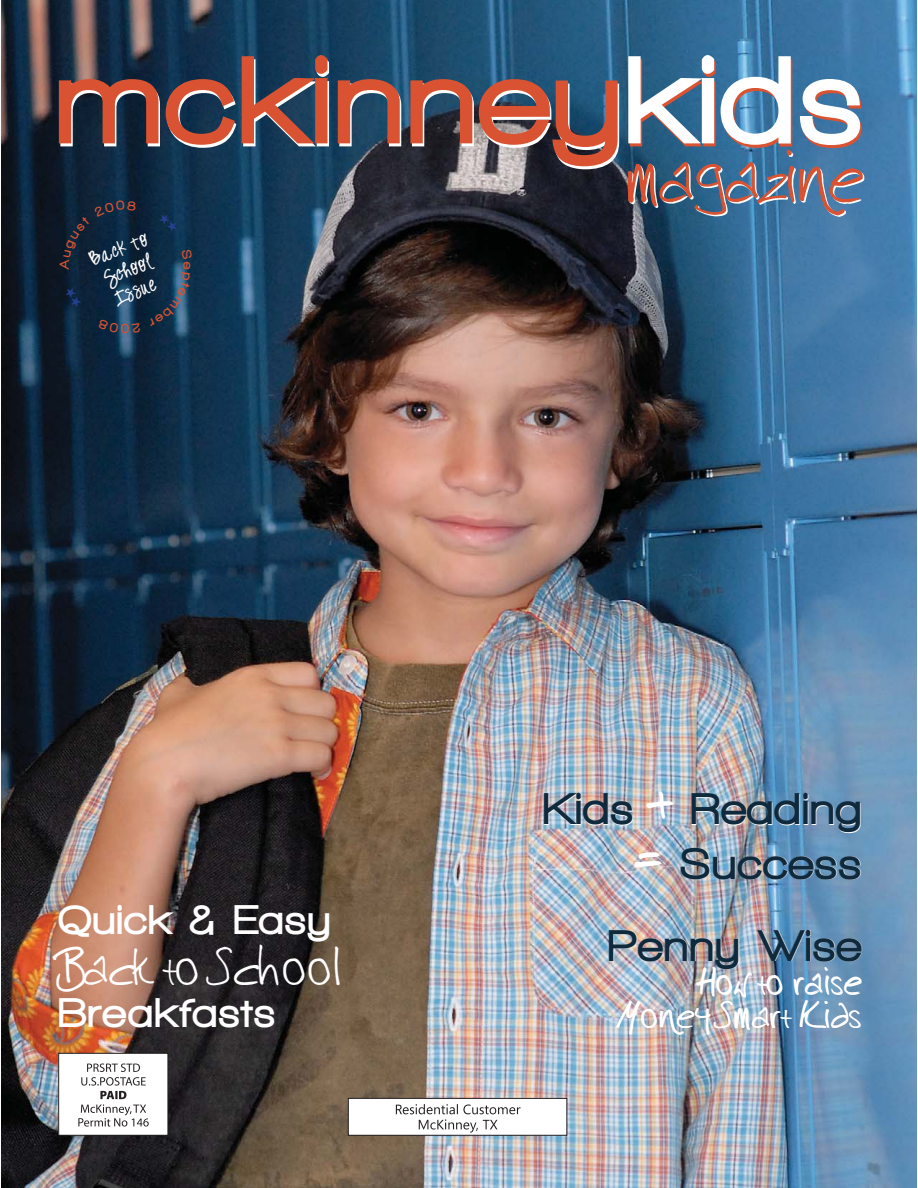
<style>
.page{position:relative;width:918px;height:1188px;background:#fff}
.page>*{position:absolute;margin:0;border:0;box-sizing:border-box;transform-origin:0 0}
.t1{font:59.1px "harrison";color:#fff}
.t2{font:900 45.45px/54.6px "Walkway";letter-spacing:.04em;color:#0f293d;text-align:right}
.t3{font:900 42.6px "Walkway";letter-spacing:.04em;color:#fff}
.t4{font:42.6px "harrison";letter-spacing:.04em;color:#fff}
.t5{font:30.3px/33.5px "harrison";letter-spacing:.04em;color:#fff;text-align:right}
.t6{font:13.65px/22.5px "Digs My Hart";color:#fff;text-align:center}
.s1{font-family:"harrison";font-weight:400;color:#fff}
</style>
<div class="page">
<img style="left:2px;top:0;width:914px;height:1188px">
<svg style="left:60px;top:58px;width:559px;height:111px;background:#3d4d5f"></svg>
<div style="left:348px;top:1098px;width:219px;height:37px;background:#fff"></div>
<div style="left:348px;top:1098px;width:219px;height:38px;border:1px solid #231f20"></div>
<div style="left:59px;top:1053px;width:109px;height:82px;background:#fff"></div>
<div style="left:58px;top:1053px;width:110px;height:83px;border:1px solid #231f20"></div>
<svg style="left:78px;top:1063px;width:71px;height:64px"></svg>
<svg style="left:396px;top:1104px;width:125px;height:29px"></svg>
<svg style="left:59px;top:55px;width:559px;height:111px;background:#5f4f56"></svg>
<svg style="left:628px;top:55px;width:234px;height:93px"></svg>
<svg style="left:60px;top:201px;width:76px;height:69px;background:#0b243a"></svg>
<svg style="left:148px;top:249px;width:45px;height:77px;background:#173c58"></svg>
<svg style="left:98px;top:319px;width:43px;height:15px"></svg>
<svg style="left:158px;top:211px;width:22px;height:22px"></svg>
<svg style="left:63px;top:286px;width:19px;height:23px"></svg>
<p class="t6" style="left:86px;top:248px;width:62px;rotate:-21deg">Back to<br>School<br>Issue</p>
<p class="t3" style="left:59px;top:905px;width:273px">Quick &amp; Easy</p>
<p class="t4" style="left:59px;top:949px;width:283px">Back to School</p>
<p class="t3" style="left:59px;top:998px;width:217px">Breakfasts</p>
<h1 class="t1" style="left:627px;top:155px;width:238px">magazine</h1>
<p class="t2" style="left:543px;top:786px;width:319px">Kids <span class="s1">+</span> Reading <span class="s1">=</span> Success</p>
<p class="t2" style="left:608px;top:922px;width:254px">Penny Wise</p>
<p class="t5" style="left:623px;top:968px;width:240px">How to raise<br>Money Smart Kids</p>
</div>
